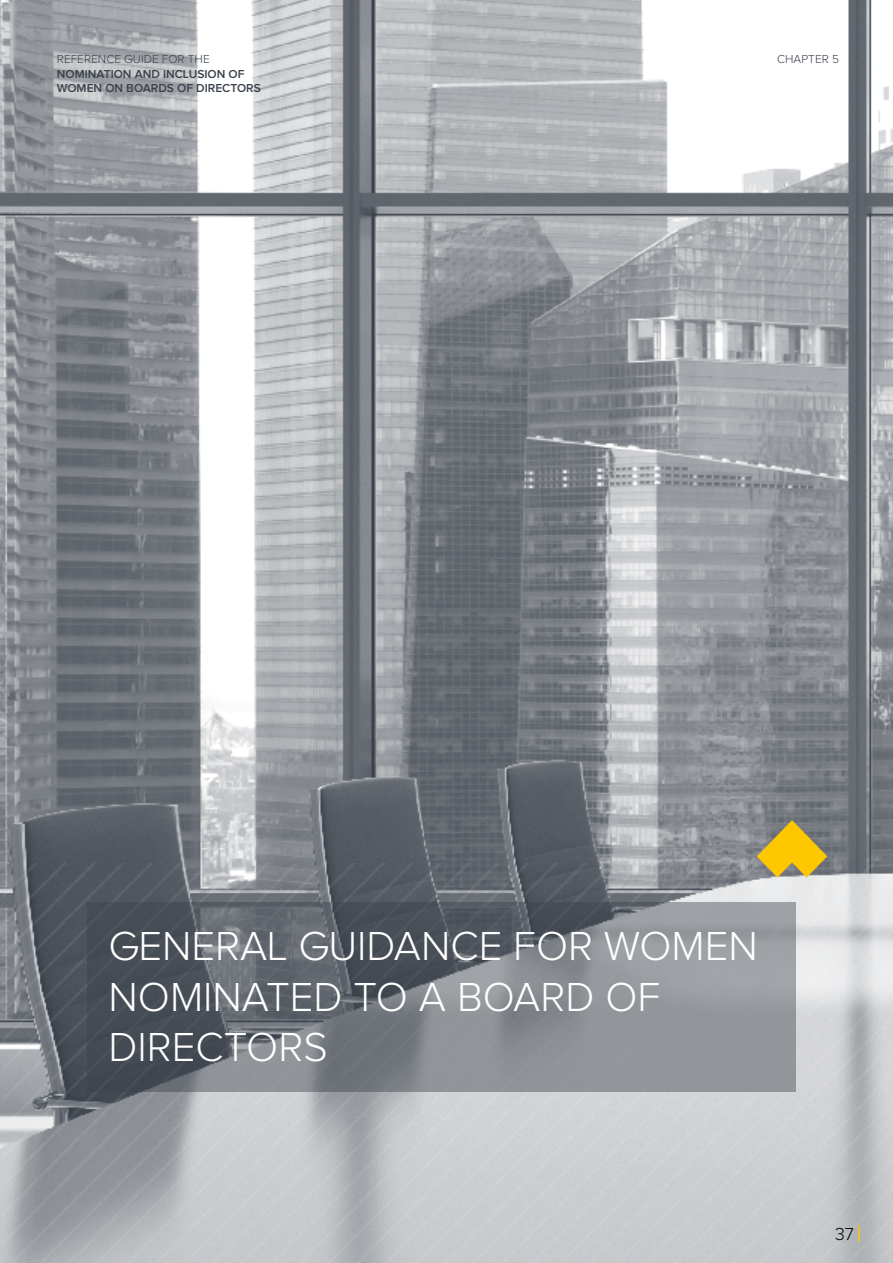
<style>
.page{position:relative;width:893px;height:1263px;background:#fff}
.page>*{position:absolute;margin:0;border:0;box-sizing:border-box;transform-origin:0 0}
.t1{font:300 42px/50.4px "Proxima Nova A";color:#fff}
.t2{font:300 18px "Proxima Nova A";color:#000}
.t3{font:600 12px/14.4px "Proxima Nova A";color:#3a414a}
.t4{font:300 12px "Proxima Nova A";color:#3a414a}
</style>
<div class="page">
<img style="left:0;top:0;width:893px;height:1263px">
<svg style="left:697px;top:863px;width:60px;height:400px;background:#c5c7ca"></svg>
<svg style="left:553px;top:863px;width:144px;height:400px;background:#bdc0c3"></svg>
<svg style="left:409px;top:863px;width:144px;height:400px;background:#b8babe"></svg>
<svg style="left:264px;top:863px;width:145px;height:400px;background:#acafb3"></svg>
<svg style="left:120px;top:863px;width:144px;height:400px;background:#acafb3"></svg>
<svg style="left:4px;top:863px;width:116px;height:400px;background:#7f848a"></svg>
<svg style="left:88px;top:902px;width:669px;height:190px;background:#72777d"></svg>
<svg style="left:757px;top:820px;width:136px;height:443px;background:#c1c1bd"></svg>
<p class="t4" style="left:57px;top:53px;width:154px">REFERENCE GUIDE FOR THE</p>
<p class="t4" style="left:780px;top:53px;width:60px">CHAPTER 1</p>
<p class="t3" style="left:57px;top:66px;width:206px">NOMINATION AND INCLUSION OF<br>WOMEN ON BOARDS OF DIRECTORS</p>
<p class="t4" style="left:777px;top:53px;width:63px">CHAPTER 5</p>
<p class="t1" style="left:109px;top:921px;width:651px">GENERAL GUIDANCE FOR WOMEN<br>NOMINATED TO A BOARD OF<br>DIRECTORS</p>
<p class="t2" style="left:835px;top:1223px;width:20px">37</p>
</div>
